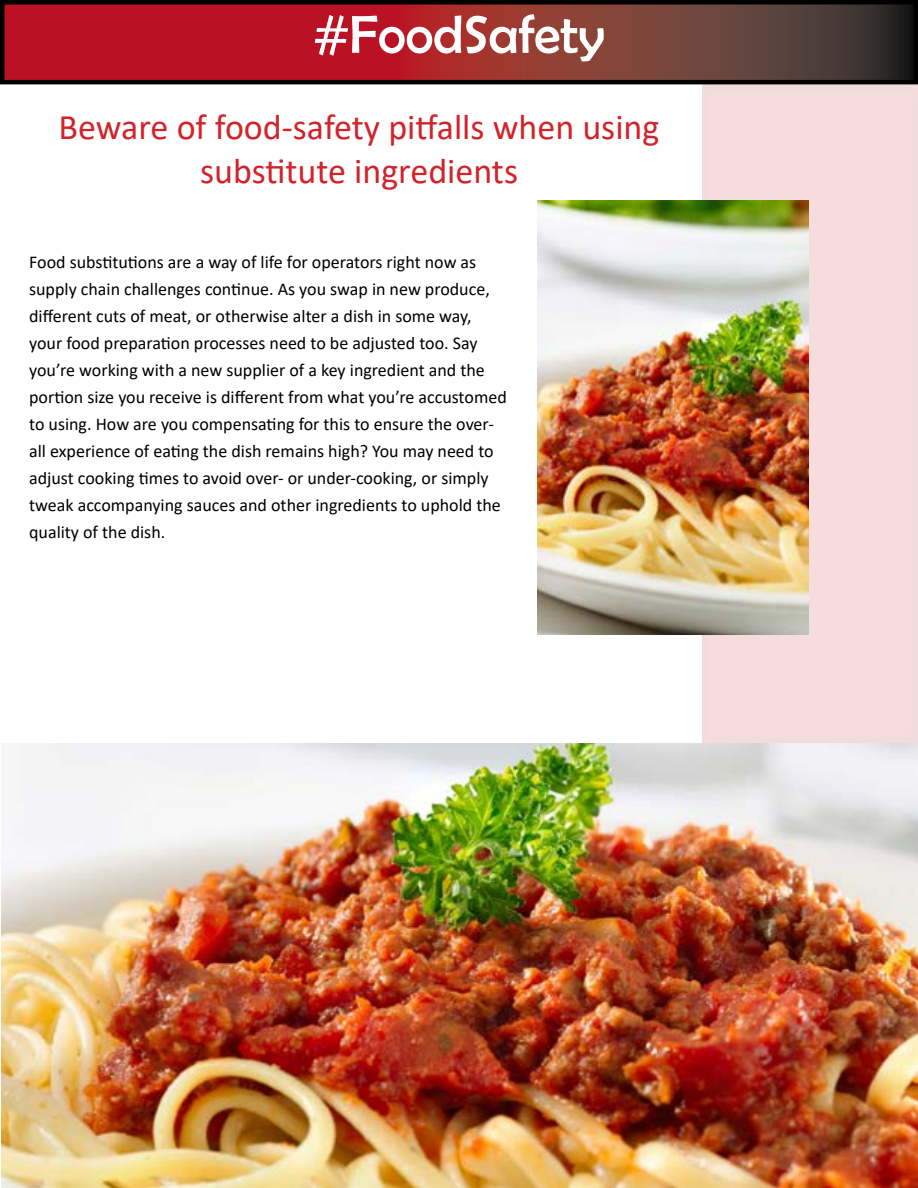
<style>
.page{position:relative;width:918px;height:1188px;background:#fff}
.page>*{position:absolute;margin:0;border:0;box-sizing:border-box;transform-origin:0 0}
.t1{font:54px "Berlin Sans FB";color:#fff}
.t2{font:36px/43.2px "Calibri";color:#d2232a;text-align:center}
.t3{font:18px/27px "Calibri";color:#000}
</style>
<div class="page">
<div style="left:688px;top:72px;width:230px;height:675px;background:#f7dcdd"></div>
<svg style="left:5px;top:5px;width:908px;height:74px"></svg>
<div style="left:0;top:0;width:918px;height:84px;border:4px solid #000"></div>
<img style="left:538px;top:200px;width:271px;height:434px">
<img style="left:2px;top:743px;width:916px;height:445px">
<h1 class="t1" style="left:313px;top:4px;width:293px">#FoodSafety</h1>
<h2 class="t2" style="left:59px;top:105px;width:602px">Beware of food-safety pitfalls when using substitute ingredients</h2>
<p class="t3" style="left:29px;top:248px;width:479px">Food substitutions are a way of life for operators right now as supply chain challenges continue. As you swap in new produce, different cuts of meat, or otherwise alter a dish in some way, your food preparation processes need to be adjusted too. Say you’re working with a new supplier of a key ingredient and the portion size you receive is different from what you’re accustomed to using. How are you compensating for this to ensure the over&shy;all experience of eating the dish remains high? You may need to adjust cooking times to avoid over- or under-cooking, or simply tweak accompanying sauces and other ingredients to uphold the quality of the dish.</p>
</div>
